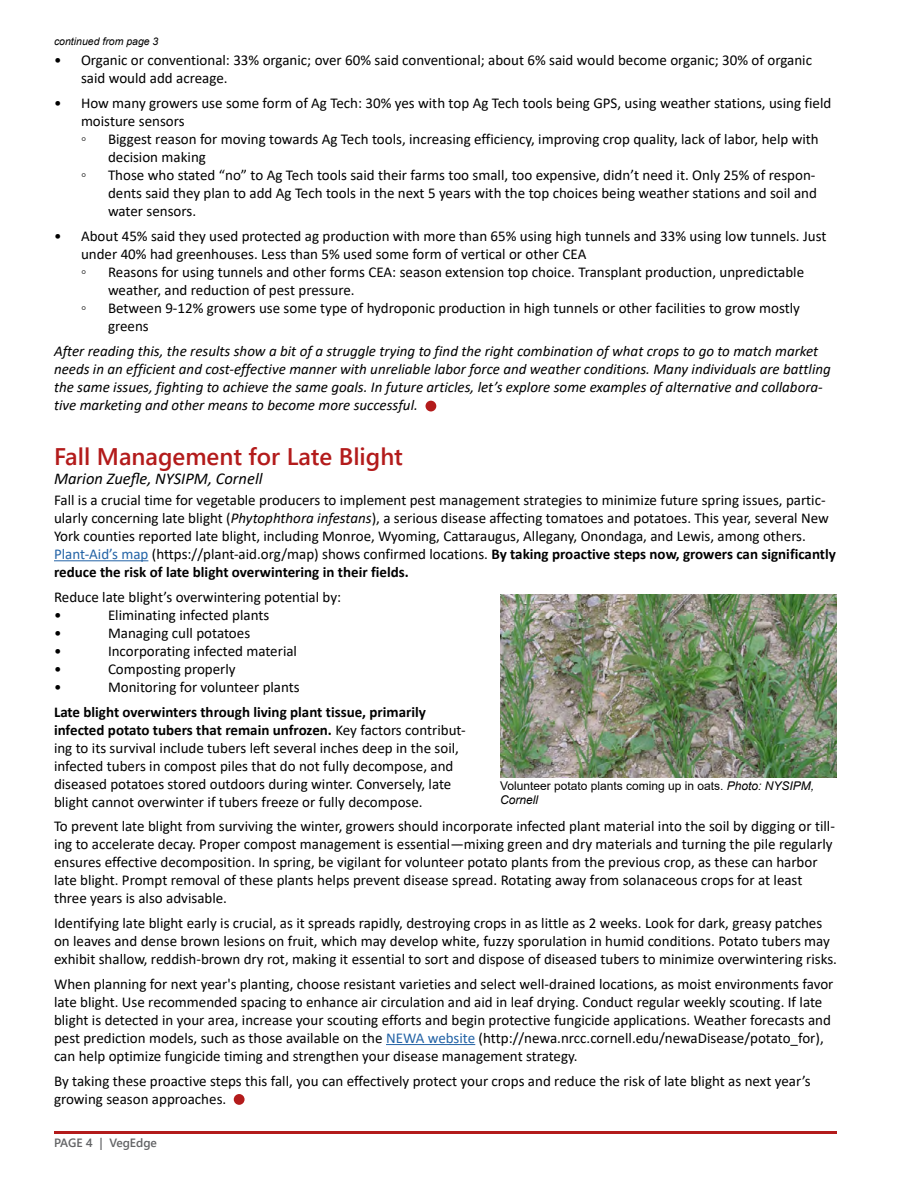
<style>
.page{position:relative;width:918px;height:1188px;background:#fff}
.page>*{position:absolute;margin:0;border:0;box-sizing:border-box;transform-origin:0 0}
.t1{font:24px "Webly Sleek UI Semibold";color:#b31b1b}
.t2{font:italic 16.5px "Calibri";color:#000}
.t3{font:15px/18px "Calibri";color:#000}
.t4{font:italic 15px/18px "Calibri";color:#000}
.t5{font:12px/14.4px "Arial";color:#000}
.t6{font:12px "Webly Sleek UI Semibold";color:#636466}
.t7{font:italic 10.5px "Arial";color:#000}
.s1{font-style:italic}
.s2{color:#2363a6}
.s3{font-weight:700}
</style>
<div class="page">
<div style="left:426px;top:401px;width:10px;height:10px;background:#b31b1b;border-radius:50%"></div>
<hr style="left:54px;top:560px;width:94px;height:1px;background:#2363a6">
<hr style="left:386px;top:1044px;width:89px;height:1px;background:#2363a6">
<img style="left:500px;top:594px;width:337px;height:184px">
<div style="left:234px;top:1094px;width:11px;height:11px;background:#b31b1b;border-radius:50%"></div>
<hr style="left:54px;top:1131px;width:783px;height:3px;background:#b31b1b">
<p class="t7" style="left:54px;top:35px;width:106px">continued from page 3</p>
<p class="t3" style="left:81px;top:51px;width:733px;text-indent:-27px">• Organic or conventional: 33% organic; over 60% said conventional; about 6% said would become organic; 30% of organic said would add acreage.</p>
<p class="t3" style="left:81px;top:94px;width:752px;text-indent:-27px">• How many growers use some form of Ag Tech: 30% yes with top Ag Tech tools being GPS, using weather stations, using field moisture sensors<br>◦</p>
<p class="t3" style="left:108px;top:130px;width:712px">Biggest reason for moving towards Ag Tech tools, increasing efficiency, improving crop quality, lack of labor, help with decision making</p>
<p class="t3" style="left:81px;top:166px;width:7px">◦</p>
<p class="t3" style="left:108px;top:166px;width:710px;text-align:justify">Those who stated “no” to Ag Tech tools said their farms too small, too expensive, didn’t need it. Only 25% of respon&shy;dents said they plan to add Ag Tech tools in the next 5 years with the top choices being weather stations and soil and water sensors.</p>
<p class="t3" style="left:81px;top:226px;width:747px;text-indent:-27px">• About 45% said they used protected ag production with more than 65% using high tunnels and 33% using low tunnels. Just under 40% had greenhouses. Less than 5% used some form of vertical or other CEA<br>◦</p>
<p class="t3" style="left:108px;top:262px;width:698px">Reasons for using tunnels and other forms CEA: season extension top choice. Transplant production, unpredictable weather, and reduction of pest pressure.</p>
<p class="t3" style="left:81px;top:298px;width:7px">◦</p>
<p class="t3" style="left:108px;top:298px;width:694px">Between 9-12% growers use some type of hydroponic production in high tunnels or other facilities to grow mostly greens</p>
<p class="t4" style="left:54px;top:341px;width:778px">After reading this, the results show a bit of a struggle trying to find the right combination of what crops to go to match market needs in an efficient and cost-effective manner with unreliable labor force and weather conditions. Many individuals are battling the same issues, fighting to achieve the same goals. In future articles, let’s explore some examples of alternative and collabora&shy;tive marketing and other means to become more successful.</p>
<h1 class="t1" style="left:54px;top:438px;width:350px">Fall Management for Late Blight</h1>
<p class="t2" style="left:54px;top:467px;width:210px">Marion Zuefle, NYSIPM, Cornell</p>
<p class="t3" style="left:54px;top:491px;width:783px">Fall is a crucial time for vegetable producers to implement pest management strategies to minimize future spring issues, partic&shy;ularly concerning late blight (<span class="s1">Phytophthora infestans</span>), a serious disease affecting tomatoes and potatoes. This year, several New York counties reported late blight, including Monroe, Wyoming, Cattaraugus, Allegany, Onondaga, and Lewis, among others.<br><span class="s2">Plant-Aid’s map</span> (https://plant-aid.org/map) shows confirmed locations. <span class="s3">By taking proactive steps now, growers can significantly reduce the risk of late blight overwintering in their fields.</span></p>
<p class="t3" style="left:54px;top:588px;width:289px">Reduce late blight’s overwintering potential by: •</p>
<p class="t3" style="left:108px;top:606px;width:163px">Eliminating infected plants</p>
<p class="t3" style="left:54px;top:624px;width:9px">•</p>
<p class="t3" style="left:108px;top:624px;width:144px">Managing cull potatoes</p>
<p class="t3" style="left:54px;top:642px;width:9px">•</p>
<p class="t3" style="left:108px;top:642px;width:191px">Incorporating infected material</p>
<p class="t3" style="left:54px;top:660px;width:9px">•</p>
<p class="t3" style="left:108px;top:660px;width:129px">Composting properly</p>
<p class="t3" style="left:54px;top:678px;width:9px">•</p>
<p class="t3" style="left:108px;top:678px;width:193px">Monitoring for volunteer plants</p>
<p class="t3" style="left:54px;top:702px;width:413px"><span class="s3">Late blight overwinters through living plant tissue, primarily infected potato tubers that remain unfrozen.</span> Key factors contribut&shy;ing to its survival include tubers left several inches deep in the soil, infected tubers in compost piles that do not fully decompose, and diseased potatoes stored outdoors during winter. Conversely, late blight cannot overwinter if tubers freeze or fully decompose.</p>
<p class="t3" style="left:54px;top:817px;width:782px">To prevent late blight from surviving the winter, growers should incorporate infected plant material into the soil by digging or till&shy;ing to accelerate decay. Proper compost management is essential—mixing green and dry materials and turning the pile regularly ensures effective decomposition. In spring, be vigilant for volunteer potato plants from the previous crop, as these can harbor late blight. Prompt removal of these plants helps prevent disease spread. Rotating away from solanaceous crops for at least three years is also advisable.</p>
<p class="t3" style="left:54px;top:914px;width:784px">Identifying late blight early is crucial, as it spreads rapidly, destroying crops in as little as 2 weeks. Look for dark, greasy patches on leaves and dense brown lesions on fruit, which may develop white, fuzzy sporulation in humid conditions. Potato tubers may exhibit shallow, reddish-brown dry rot, making it essential to sort and dispose of diseased tubers to minimize overwintering risks.</p>
<p class="t3" style="left:54px;top:975px;width:781px">When planning for next year's planting, choose resistant varieties and select well-drained locations, as moist environments favor late blight. Use recommended spacing to enhance air circulation and aid in leaf drying. Conduct regular weekly scouting. If late blight is detected in your area, increase your scouting efforts and begin protective fungicide applications. Weather forecasts and pest prediction models, such as those available on the <span class="s2">NEWA website</span> (http://newa.nrcc.cornell.edu/newaDisease/potato_for), can help optimize fungicide timing and strengthen your disease management strategy.</p>
<p class="t3" style="left:54px;top:1071px;width:758px">By taking these proactive steps this fall, you can effectively protect your crops and reduce the risk of late blight as next year’s growing season approaches.</p>
<p class="t5" style="left:500px;top:778px;width:316px">Volunteer potato plants coming up in oats. <span class="s1">Photo: NYSIPM,<br>Cornell</span></p>
<p class="t6" style="left:54px;top:1134px;width:105px">PAGE 4 | VegEdge</p>
</div>
